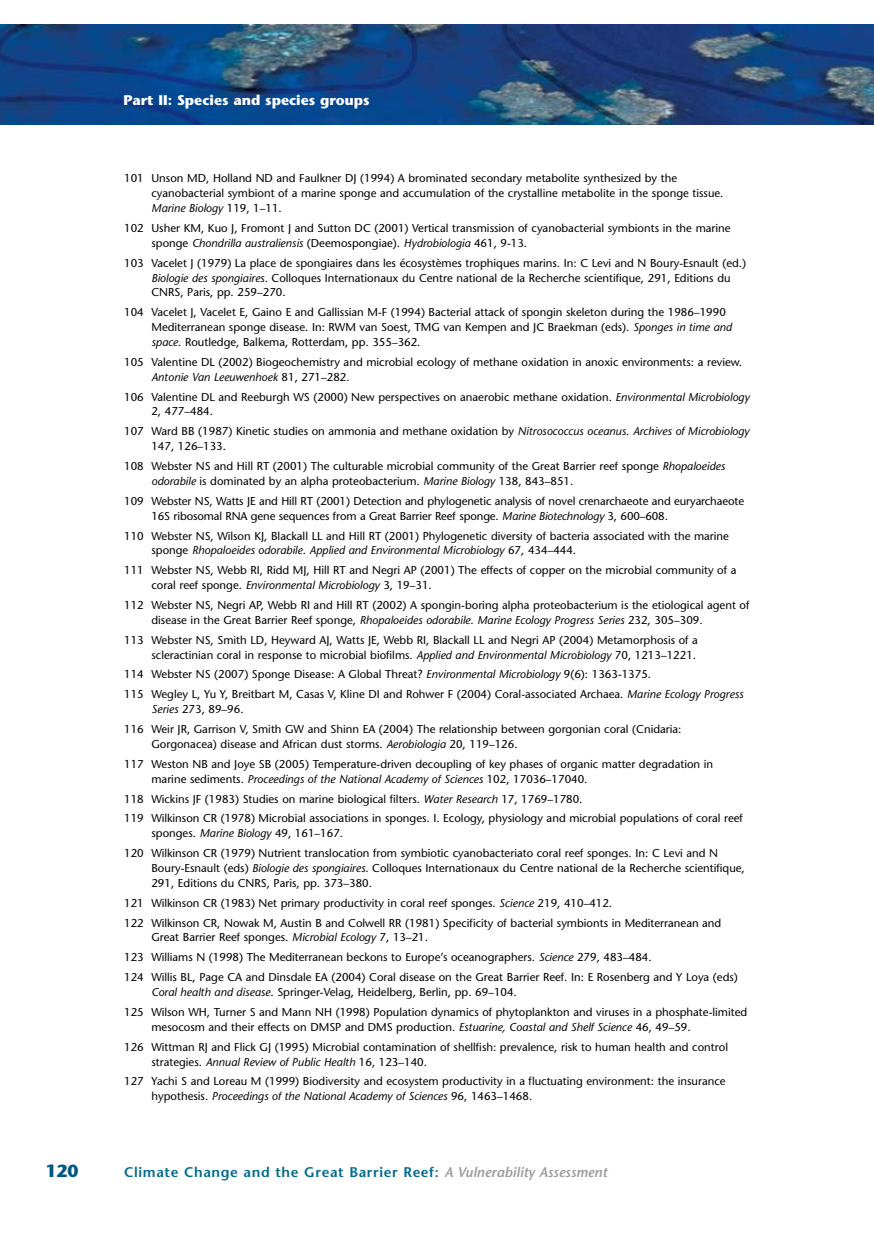
<style>
.page{position:relative;width:874px;height:1241px;background:#fff}
.page>*{position:absolute;margin:0;border:0;box-sizing:border-box;transform-origin:0 0}
.t1{font:700 17.5px "Stone Sans";color:#005782}
.t2{font:600 14px "Stone Sans";letter-spacing:.045em;color:#006a8d}
.t3{font:700 14px "Stone Sans";color:#fff}
.t4{font:11.38px/14.9px "Stone Sans";color:#000}
.t5{font:italic 11.38px "Stone Sans";color:#000}
.s1{font-style:italic}
.s2{font-style:normal}
.s3{font-style:italic;color:#9c9d9f}
</style>
<div class="page">
<img style="left:0;top:25px;width:873px;height:99px">
<p class="t3" style="left:123px;top:92px;width:248px">Part II: Species and species groups</p>
<p class="t4" style="left:151px;top:171px;width:573px;text-indent:-27px">101 Unson MD, Holland ND and Faulkner DJ (1994) A brominated secondary metabolite synthesized by the cyanobacterial symbiont of a marine sponge and accumulation of the crystalline metabolite in the sponge tissue.<br><span class="s1">Marine Biology</span> 119, 1–11.</p>
<p class="t4" style="left:151px;top:220px;width:580px;text-indent:-27px">102 Usher KM, Kuo J, Fromont J and Sutton DC (2001) Vertical transmission of cyanobacterial symbionts in the marine sponge <span class="s1">Chondrilla australiensis</span> (Deemospongiae). <span class="s1">Hydrobiologia</span> 461, 9-13.</p>
<p class="t4" style="left:151px;top:255px;width:596px;text-indent:-27px">103 Vacelet J (1979) La place de spongiaires dans les écosystèmes trophiques marins. In: C Levi and N Boury-Esnault (ed.)<br><span class="s1">Biologie des spongiaires</span>. Colloques Internationaux du Centre national de la Recherche scientifique, 291, Editions du<br>CNRS, Paris, pp. 259–270.</p>
<p class="t4" style="left:151px;top:305px;width:581px;text-indent:-27px">104 Vacelet J, Vacelet E, Gaino E and Gallissian M-F (1994) Bacterial attack of spongin skeleton during the 1986–1990<br>Mediterranean sponge disease. In: RWM van Soest, TMG van Kempen and JC Braekman (eds). <span class="s1">Sponges in time and space</span>. Routledge, Balkema, Rotterdam, pp. 355–362.</p>
<p class="t4" style="left:151px;top:354px;width:592px;text-indent:-27px">105 Valentine DL (2002) Biogeochemistry and microbial ecology of methane oxidation in anoxic environments: a review.<br><span class="s1">Antonie Van Leeuwenhoek</span> 81, 271–282.</p>
<p class="t4" style="left:151px;top:389px;width:599px;text-indent:-27px">106 Valentine DL and Reeburgh WS (2000) New perspectives on anaerobic methane oxidation. <span class="s1">Environmental Microbiology<br></span>2, 477–484.</p>
<p class="t4" style="left:151px;top:424px;width:599px;text-indent:-27px">107 Ward BB (1987) Kinetic studies on ammonia and methane oxidation by <span class="s1">Nitrosococcus oceanus</span>. <span class="s1">Archives of Microbiology<br></span>147, 126–133.</p>
<p class="t4" style="left:151px;top:458px;width:575px;text-indent:-27px">108 Webster NS and Hill RT (2001) The culturable microbial community of the Great Barrier reef sponge <span class="s1">Rhopaloeides odorabile</span> is dominated by an alpha proteobacterium. <span class="s1">Marine Biology</span> 138, 843–851.</p>
<p class="t4" style="left:151px;top:493px;width:594px;text-indent:-27px">109 Webster NS, Watts JE and Hill RT (2001) Detection and phylogenetic analysis of novel crenarchaeote and euryarchaeote<br>16S ribosomal RNA gene sequences from a Great Barrier Reef sponge. <span class="s1">Marine Biotechnology</span> 3, 600–608.</p>
<p class="t4" style="left:151px;top:528px;width:578px;text-indent:-27px">110 Webster NS, Wilson KJ, Blackall LL and Hill RT (2001) Phylogenetic diversity of bacteria associated with the marine sponge <span class="s1">Rhopaloeides odorabile</span>. <span class="s1">Applied and Environmental Microbiology</span> 67, 434–444.</p>
<p class="t4" style="left:151px;top:563px;width:586px;text-indent:-27px">111 Webster NS, Webb RI, Ridd MJ, Hill RT and Negri AP (2001) The effects of copper on the microbial community of a coral reef sponge. <span class="s1">Environmental Microbiology</span> 3, 19–31.</p>
<p class="t4" style="left:151px;top:597px;width:599px;text-indent:-27px">112 Webster NS, Negri AP, Webb RI and Hill RT (2002) A spongin-boring alpha proteobacterium is the etiological agent of disease in the Great Barrier Reef sponge, <span class="s1">Rhopaloeides odorabile</span>. <span class="s1">Marine Ecology Progress Series</span> 232, 305–309.</p>
<p class="t4" style="left:124px;top:632px;width:575px;text-align:right">113 Webster NS, Smith LD, Heyward AJ, Watts JE, Webb RI, Blackall LL and Negri AP (2004) Metamorphosis of a scleractinian coral in response to microbial biofilms. <span class="s1">Applied and Environmental Microbiology</span> 70, 1213–1221.</p>
<p class="t4" style="left:124px;top:664px;width:620px;line-height:19.8px">114 Webster NS (2007) Sponge Disease: A Global Threat? <span class="s1">Environmental Microbiology</span> 9(6): 1363-1375.<br>115 Wegley L, Yu Y, Breitbart M, Casas V, Kline DI and Rohwer F (2004) Coral-associated Archaea. <span class="s1">Marine Ecology Progress</span></p>
<p class="t4" style="left:124px;top:699px;width:558px;line-height:19.8px;text-indent:27px"><span class="s1">Series</span> 273, 89–96.<br>116 Weir JR, Garrison V, Smith GW and Shinn EA (2004) The relationship between gorgonian coral (Cnidaria:</p>
<p class="t4" style="left:124px;top:734px;width:590px;line-height:19.8px;text-indent:27px">Gorgonacea) disease and African dust storms. <span class="s1">Aerobiologia</span> 20, 119–126.<br>117 Weston NB and Joye SB (2005) Temperature-driven decoupling of key phases of organic matter degradation in</p>
<p class="t4" style="left:124px;top:768px;width:620px;line-height:19.8px;text-indent:27px">marine sediments. <span class="s1">Proceedings of the National Academy of Sciences</span> 102, 17036–17040.<br>118 Wickins JF (1983) Studies on marine biological filters. <span class="s1">Water Research</span> 17, 1769–1780.<br>119 Wilkinson CR (1978) Microbial associations in sponges. I. Ecology, physiology and microbial populations of coral reef</p>
<p class="t4" style="left:124px;top:823px;width:595px;line-height:19.8px;text-indent:27px">sponges. <span class="s1">Marine Biology</span> 49, 161–167.<br>120 Wilkinson CR (1979) Nutrient translocation from symbiotic cyanobacteriato coral reef sponges. In: C Levi and N</p>
<p class="t4" style="left:151px;top:860px;width:594px">Boury-Esnault (eds) <span class="s1">Biologie des spongiaires</span>. Colloques Internationaux du Centre national de la Recherche scientifique,<br>291, Editions du CNRS, Paris, pp. 373–380.</p>
<p class="t4" style="left:124px;top:892px;width:598px;line-height:19.8px">121 Wilkinson CR (1983) Net primary productivity in coral reef sponges. <span class="s1">Science</span> 219, 410–412.<br>122 Wilkinson CR, Nowak M, Austin B and Colwell RR (1981) Specificity of bacterial symbionts in Mediterranean and</p>
<p class="t4" style="left:124px;top:927px;width:615px;line-height:19.8px;text-indent:27px">Great Barrier Reef sponges. <span class="s1">Microbial Ecology</span> 7, 13–21.<br>123 Williams N (1998) The Mediterranean beckons to Europe’s oceanographers. <span class="s1">Science</span> 279, 483–484.<br>124 Willis BL, Page CA and Dinsdale EA (2004) Coral disease on the Great Barrier Reef. In: E Rosenberg and Y Loya (eds)</p>
<p class="t4" style="left:124px;top:982px;width:624px;line-height:19.8px;text-indent:27px"><span class="s1">Coral health and disease</span>. Springer-Velag, Heidelberg, Berlin, pp. 69–104.<br>125 Wilson WH, Turner S and Mann NH (1998) Population dynamics of phytoplankton and viruses in a phosphate-limited</p>
<p class="t4" style="left:124px;top:1016px;width:605px;line-height:19.8px;text-indent:27px">mesocosm and their effects on DMSP and DMS production. <span class="s1">Estuarine, Coastal and Shelf Science</span> 46, 49–59.<br>126 Wittman RJ and Flick GJ (1995) Microbial contamination of shellfish: prevalence, risk to human health and control</p>
<p class="t4" style="left:124px;top:1051px;width:602px;line-height:19.8px;text-indent:27px">strategies. <span class="s1">Annual Review of Public Health</span> 16, 123–140.<br>127 Yachi S and Loreau M (1999) Biodiversity and ecosystem productivity in a fluctuating environment: the insurance</p>
<p class="t5" style="left:151px;top:1089px;width:382px"><span class="s2">hypothesis.</span> Proceedings of the National Academy of Sciences <span class="s2">96, 1463–1468.</span></p>
<h1 class="t1" style="left:45px;top:1160px;width:35px">120</h1>
<p class="t2" style="left:124px;top:1163px;width:484px">Climate Change and the Great Barrier Reef: <span class="s3">A Vulnerability Assessment</span></p>
</div>
